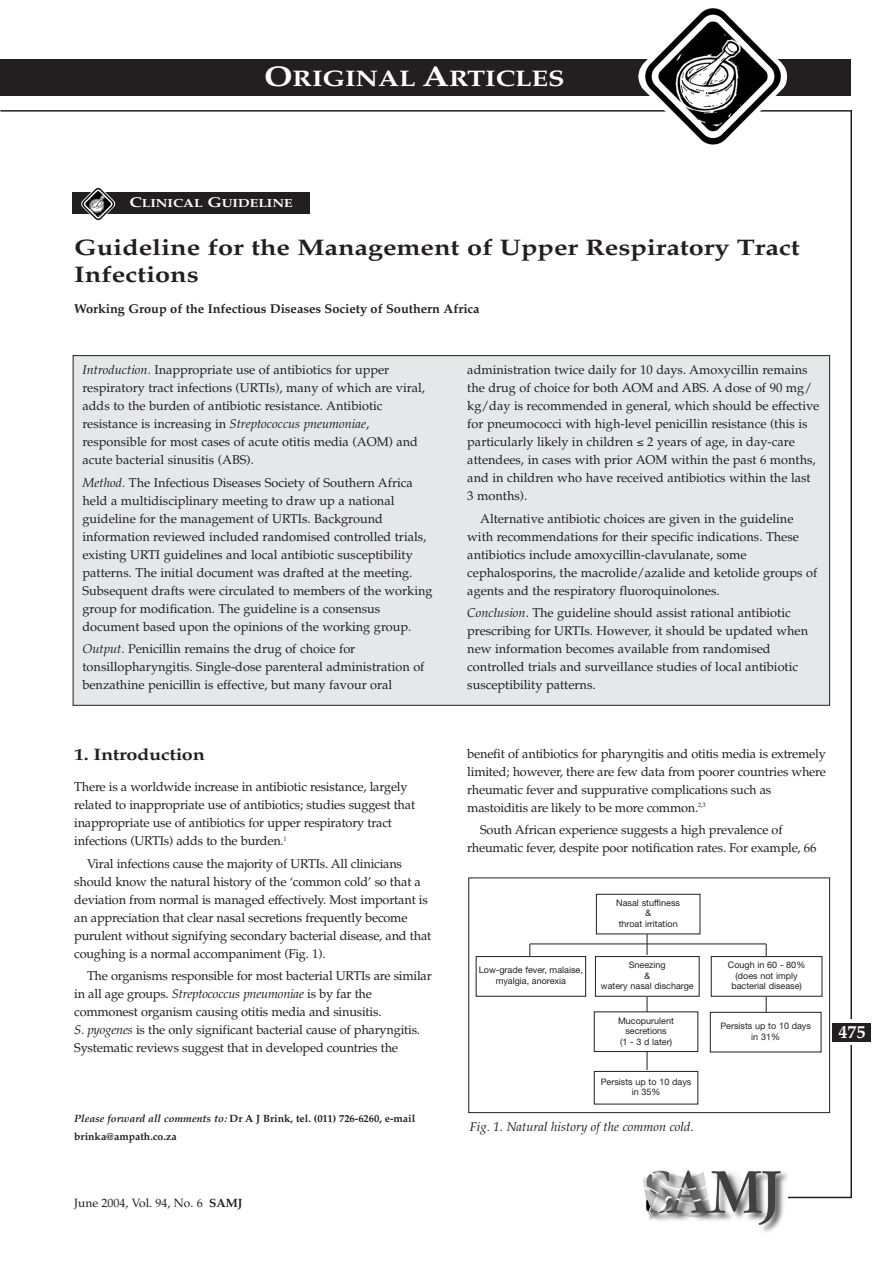
<style>
.page{position:relative;width:893px;height:1262px;background:#fff}
.page>*{position:absolute;margin:0;border:0;box-sizing:border-box;transform-origin:0 0}
.t1{font:700 22.5px/27px "Palatino";color:#231f20;scale:1.2 1}
.t2{font:700 22.5px "Palatino";color:#fff;scale:1.2 1}
.t3{font:700 18px "Palatino";color:#fff}
.t4{font:700 16.5px "Palatino";letter-spacing:-.015em;color:#231f20;scale:1.2 1}
.t5{font:12.75px/18px "Palatino";color:#231f20}
.t6{font:700 12.75px "Palatino";color:#231f20}
.t7{font:italic 12.75px "Palatino";color:#231f20}
.t8{font:12px "Palatino";color:#231f20}
.t9{font:700 11.7px "Palatino";color:#fff;scale:1.2 1}
.t10{font:700 10.5px/18px "Palatino";color:#231f20}
.t11{font:9px/10.5px "Helvetica Neue";color:#231f20;text-align:center}
.s1{font-size:28.5px}
.s2{font-size:14.25px}
.s3{font-style:italic}
.s4{font-weight:700}
</style>
<div class="page">
<hr style="left:850px;top:110px;width:2px;height:1088px;background:#231f20">
<div style="left:836px;top:1019px;width:28px;height:26px;background:#fff"></div>
<hr style="left:788px;top:1196px;width:63px;height:2px;background:#231f20">
<div style="left:0;top:59px;width:851px;height:36px;background:#231f20"></div>
<hr style="left:0;top:110px;width:851px;height:2px;background:#231f20">
<img style="left:643px;top:1170px;width:144px;height:62px">
<img style="left:637px;top:8px;width:150px;height:137px">
<div style="left:832px;top:1023px;width:39px;height:19px;background:#231f20"></div>
<div style="left:73px;top:193px;width:237px;height:21px;background:#231f20"></div>
<img style="left:81px;top:187px;width:34px;height:34px">
<div style="left:73px;top:355px;width:756px;height:350px;background:#e6e7e9"></div>
<div style="left:468px;top:877px;width:362px;height:236px;border:1px solid #231f20"></div>
<div style="left:596px;top:894px;width:104px;height:40px;border:1px solid #231f20"></div>
<div style="left:594px;top:1011px;width:104px;height:41px;border:1px solid #231f20"></div>
<div style="left:594px;top:1071px;width:104px;height:33px;border:1px solid #231f20"></div>
<div style="left:476px;top:956px;width:110px;height:40px;border:1px solid #231f20"></div>
<div style="left:595px;top:956px;width:104px;height:40px;border:1px solid #231f20"></div>
<div style="left:710px;top:956px;width:112px;height:40px;border:1px solid #231f20"></div>
<div style="left:710px;top:1012px;width:111px;height:40px;border:1px solid #231f20"></div>
<svg style="left:765px;top:944px;width:1px;height:12px"></svg>
<svg style="left:765px;top:996px;width:1px;height:16px"></svg>
<svg style="left:646px;top:934px;width:1px;height:21px"></svg>
<svg style="left:646px;top:996px;width:1px;height:16px"></svg>
<svg style="left:646px;top:1052px;width:1px;height:18px"></svg>
<svg style="left:529px;top:944px;width:1px;height:12px"></svg>
<hr style="left:530px;top:943px;width:236px;height:1px;background:#231f20">
<h1 class="t2" style="left:264px;top:69px;width:252px"><span class="s1">O</span>RIGINAL <span class="s1">A</span>RTICLES</h1>
<p class="t9" style="left:129px;top:198px;width:137px"><span class="s2">C</span>LINICAL <span class="s2">G</span>UIDELINE</p>
<h1 class="t1" style="left:74px;top:236px;width:606px">Guideline for the Management of Upper Respiratory Tract<br>Infections</h1>
<p class="t6" style="left:74px;top:304px;width:407px">Working Group of the Infectious Diseases Society of Southern Africa</p>
<p class="t5" style="left:82px;top:362px;width:344px"><span class="s3">Introduction.</span> Inappropriate use of antibiotics for upper respiratory tract infections (URTIs), many of which are viral, adds to the burden of antibiotic resistance. Antibiotic resistance is increasing in <span class="s3">Streptococcus pneumoniae</span>, responsible for most cases of acute otitis media (AOM) and acute bacterial sinusitis (ABS).</p>
<p class="t5" style="left:82px;top:475px;width:351px"><span class="s3">Method.</span> The Infectious Diseases Society of Southern Africa held a multidisciplinary meeting to draw up a national guideline for the management of URTIs. Background information reviewed included randomised controlled trials, existing URTI guidelines and local antibiotic susceptibility patterns. The initial document was drafted at the meeting.<br>Subsequent drafts were circulated to members of the working group for modification. The guideline is a consensus document based upon the opinions of the working group.</p>
<p class="t5" style="left:82px;top:641px;width:343px"><span class="s3">Output.</span> Penicillin remains the drug of choice for tonsillopharyngitis. Single-dose parenteral administration of benzathine penicillin is effective, but many favour oral</p>
<p class="t5" style="left:467px;top:362px;width:353px">administration twice daily for 10 days. Amoxycillin remains the drug of choice for both AOM and ABS. A dose of 90 mg/ kg/day is recommended in general, which should be effective for pneumococci with high-level penicillin resistance (this is particularly likely in children ≤ 2 years of age, in day-care attendees, in cases with prior AOM within the past 6 months, and in children who have received antibiotics within the last 3 months).</p>
<p class="t5" style="left:467px;top:511px;width:351px;text-indent:13px">Alternative antibiotic choices are given in the guideline with recommendations for their specific indications. These antibiotics include amoxycillin-clavulanate, some cephalosporins, the macrolide/azalide and ketolide groups of agents and the respiratory fluoroquinolones.</p>
<p class="t5" style="left:467px;top:605px;width:342px"><span class="s3">Conclusion.</span> The guideline should assist rational antibiotic prescribing for URTIs. However, it should be updated when new information becomes available from randomised controlled trials and surveillance studies of local antibiotic susceptibility patterns.</p>
<p class="t4" style="left:74px;top:748px;width:110px">1. Introduction</p>
<p class="t5" style="left:74px;top:779px;width:342px">There is a worldwide increase in antibiotic resistance, largely related to inappropriate use of antibiotics; studies suggest that inappropriate use of antibiotics for upper respiratory tract infections (URTIs) adds to the burden.<sup>1</sup></p>
<p class="t5" style="left:74px;top:855px;width:359px;text-indent:13px">Viral infections cause the majority of URTIs. All clinicians should know the natural history of the ‘common cold’ so that a deviation from normal is managed effectively. Most important is an appreciation that clear nasal secretions frequently become purulent without signifying secondary bacterial disease, and that coughing is a normal accompaniment (Fig. 1).</p>
<p class="t5" style="left:74px;top:968px;width:359px;text-indent:13px">The organisms responsible for most bacterial URTIs are similar in all age groups. <span class="s3">Streptococcus pneumoniae</span> is by far the commonest organism causing otitis media and sinusitis.<br><span class="s3">S. pyogenes</span> is the only significant bacterial cause of pharyngitis.<br>Systematic reviews suggest that in developed countries the</p>
<p class="t10" style="left:74px;top:1110px;width:342px"><span class="s3">Please forward all comments to:</span> Dr A J Brink, tel. (011) 726-6260, e-mail brinka@ampath.co.za</p>
<p class="t8" style="left:74px;top:1198px;width:170px">June 2004, Vol. 94, No. 6 <span class="s4">SAMJ</span></p>
<p class="t5" style="left:467px;top:746px;width:360px">benefit of antibiotics for pharyngitis and otitis media is extremely limited; however, there are few data from poorer countries where rheumatic fever and suppurative complications such as mastoiditis are likely to be more common.<sup>2,3</sup></p>
<p class="t5" style="left:467px;top:822px;width:350px;text-indent:13px">South African experience suggests a high prevalence of rheumatic fever, despite poor notification rates. For example, 66</p>
<p class="t11" style="left:616px;top:898px;width:65px">Nasal stuffiness &amp;<br>throat irritation</p>
<p class="t11" style="left:479px;top:966px;width:105px">Low-grade fever, malaise, myalgia, anorexia</p>
<p class="t11" style="left:601px;top:960px;width:94px">Sneezing<br>&amp;<br>watery nasal discharge</p>
<p class="t11" style="left:728px;top:960px;width:79px">Cough in 60 - 80% (does not imply bacterial disease)</p>
<p class="t11" style="left:720px;top:1021px;width:92px">Persists up to 10 days in 31%</p>
<p class="t11" style="left:618px;top:1016px;width:57px">Mucopurulent secretions<br>(1 - 3 d later)</p>
<p class="t11" style="left:600px;top:1077px;width:92px">Persists up to 10 days in 35%</p>
<p class="t7" style="left:470px;top:1121px;width:225px">Fig. 1. Natural history of the common cold.</p>
<h2 class="t3" style="left:838px;top:1025px;width:28px">475</h2>
</div>
